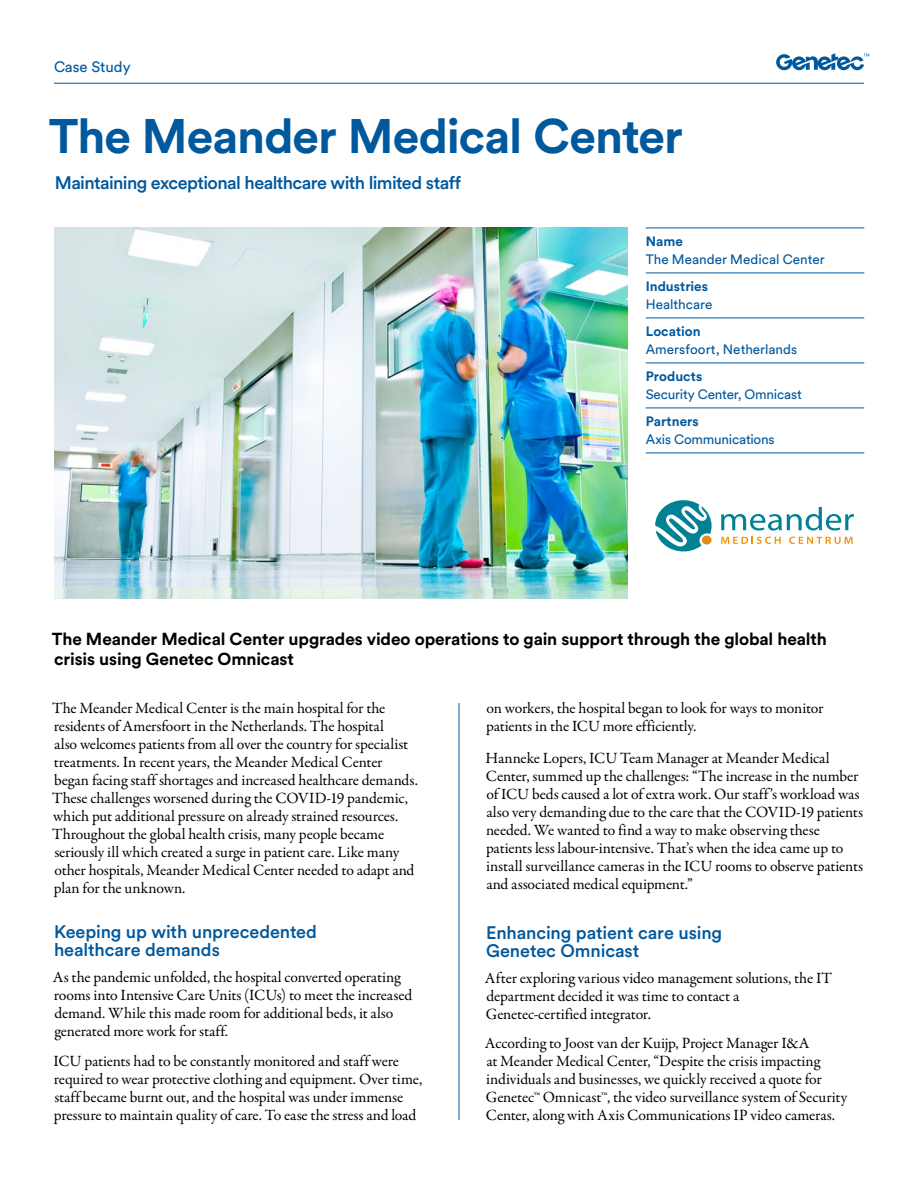
<style>
.page{position:relative;width:918px;height:1188px;background:#fff}
.page>*{position:absolute;margin:0;border:0;box-sizing:border-box;transform-origin:0 0}
.t1{font:700 48px "Circular Pro";letter-spacing:-.02em;color:#00589d}
.t2{font:500 18px/18px "Circular Pro";letter-spacing:-.01em;color:#00589d}
.t3{font:500 18px "Circular Pro";letter-spacing:-.035em;color:#00589d}
.t4{font:700 17.25px/20.2px "Circular Pro";letter-spacing:-.01em;color:#000}
.t5{font:15.75px/18px "Garamond Premr Pro";letter-spacing:-.01em;color:#000}
.t6{font:15px "Circular Pro";letter-spacing:-.005em;color:#00589d}
.t7{font:13.5px "Circular Pro";color:#00589d}
.t8{font:700 13.5px "Circular Pro";letter-spacing:.005em;color:#00589d}
</style>
<div class="page">
<img style="left:54px;top:228px;width:574px;height:370px">
<hr style="left:54px;top:83px;width:810px;height:1px;background:#00589d">
<svg style="left:776px;top:53px;width:93px;height:17px"></svg>
<hr style="left:459px;top:703px;width:1px;height:417px;background:#00589d">
<svg style="left:655px;top:500px;width:57px;height:51px"></svg>
<svg style="left:721px;top:507px;width:133px;height:24px"></svg>
<svg style="left:721px;top:537px;width:60px;height:7px"></svg>
<svg style="left:789px;top:537px;width:64px;height:7px"></svg>
<hr style="left:646px;top:228px;width:218px;height:1px;background:#00589d">
<hr style="left:646px;top:273px;width:218px;height:1px;background:#00589d">
<hr style="left:646px;top:318px;width:218px;height:1px;background:#00589d">
<hr style="left:646px;top:363px;width:218px;height:1px;background:#00589d">
<hr style="left:646px;top:408px;width:218px;height:1px;background:#00589d">
<hr style="left:646px;top:453px;width:218px;height:1px;background:#00589d">
<p class="t6" style="left:54px;top:57px;width:78px">Case Study</p>
<h1 class="t1" style="left:49px;top:103px;width:636px">The Meander Medical Center</h1>
<p class="t3" style="left:55px;top:170px;width:408px">Maintaining exceptional healthcare with limited staff</p>
<p class="t8" style="left:646px;top:232px;width:39px">Name</p>
<p class="t7" style="left:646px;top:251px;width:181px">The Meander Medical Center</p>
<p class="t8" style="left:646px;top:277px;width:64px">Industries</p>
<p class="t7" style="left:646px;top:296px;width:68px">Healthcare</p>
<p class="t8" style="left:646px;top:322px;width:56px">Location</p>
<p class="t7" style="left:646px;top:341px;width:153px">Amersfoort, Netherlands</p>
<p class="t8" style="left:646px;top:367px;width:58px">Products</p>
<p class="t7" style="left:646px;top:385px;width:158px">Security Center, Omnicast</p>
<p class="t8" style="left:646px;top:412px;width:55px">Partners</p>
<p class="t7" style="left:646px;top:430px;width:130px">Axis Communications</p>
<p class="t4" style="left:52px;top:628px;width:777px">The Meander Medical Center upgrades video operations to gain support through the global health crisis using Genetec Omnicast</p>
<p class="t5" style="left:52px;top:700px;width:367px">The Meander Medical Center is the main hospital for the residents of Amersfoort in the Netherlands. The hospital<br>also welcomes patients from all over the country for specialist treatments. In recent years, the Meander Medical Center began facing staff shortages and increased healthcare demands.<br>These challenges worsened during the COVID-19 pandemic, which put additional pressure on already strained resources.<br>Throughout the global health crisis, many people became seriously ill which created a surge in patient care. Like many other hospitals, Meander Medical Center needed to adapt and plan for the unknown.</p>
<p class="t2" style="left:54px;top:922px;width:265px">Keeping up with unprecedented healthcare demands</p>
<p class="t5" style="left:53px;top:968px;width:361px">As the pandemic unfolded, the hospital converted operating rooms into Intensive Care Units (ICUs) to meet the increased demand. While this made room for additional beds, it also generated more work for staff.</p>
<p class="t5" style="left:54px;top:1052px;width:370px">ICU patients had to be constantly monitored and staff were required to wear protective clothing and equipment. Over time, staff became burnt out, and the hospital was under immense pressure to maintain quality of care. To ease the stress and load</p>
<p class="t5" style="left:486px;top:700px;width:339px">on workers, the hospital began to look for ways to monitor patients in the ICU more efficiently.</p>
<p class="t5" style="left:485px;top:750px;width:379px">Hanneke Lopers, ICU Team Manager at Meander Medical Center, summed up the challenges: “The increase in the number of ICU beds caused a lot of extra work. Our staff’s workload was also very demanding due to the care that the COVID-19 patients needed. We wanted to find a way to make observing these patients less labour-intensive. That’s when the idea came up to install surveillance cameras in the ICU rooms to observe patients and associated medical equipment.”</p>
<p class="t2" style="left:486px;top:923px;width:238px">Enhancing patient care using<br>Genetec Omnicast</p>
<p class="t5" style="left:485px;top:969px;width:349px">After exploring various video management solutions, the IT department decided it was time to contact a<br>Genetec-certified integrator.</p>
<p class="t5" style="left:485px;top:1034px;width:364px">According to Joost van der Kuijp, Project Manager I&amp;A<br>at Meander Medical Center, “Despite the crisis impacting individuals and businesses, we quickly received a quote for Genetec™ Omnicast™, the video surveillance system of Security Center, along with Axis Communications IP video cameras.</p>
</div>
